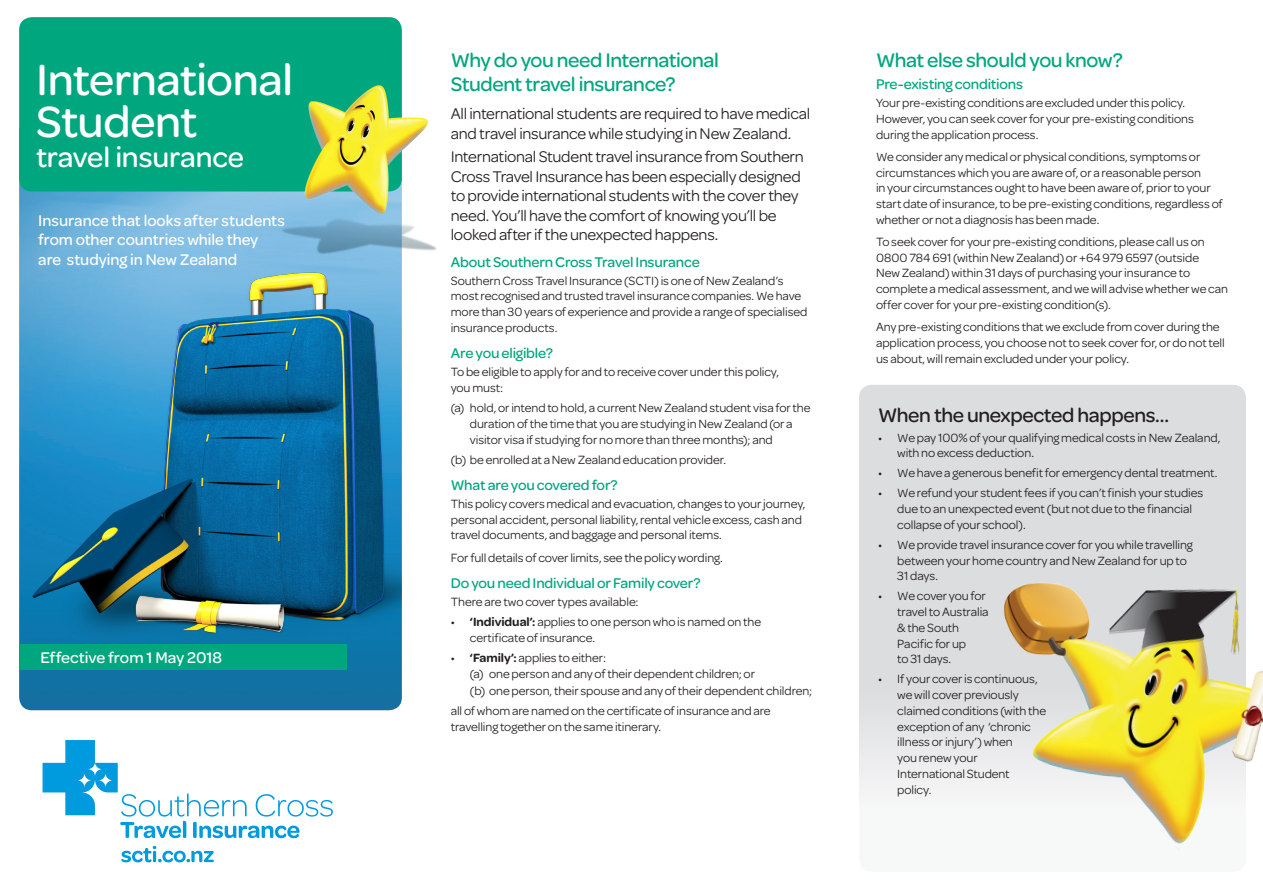
<style>
.page{position:relative;width:1263px;height:893px;background:#fff}
.page>*{position:absolute;margin:0;border:0;box-sizing:border-box;transform-origin:0 0}
._31pt_Main_Head{font:500 46.5px "Omnes";letter-spacing:-.01em;color:#fff}
._20pt_Main_subhead{font:500 30px "Omnes";letter-spacing:-.005em;color:#fff}
._14pt_Large_Green_He{font:500 21px/24px "Omnes";letter-spacing:-.02em;color:#00a77e}
._14pt_Large_Green_He-2{font:500 21px "Omnes";letter-spacing:-.015em;color:#231f20}
._11pt_Intro_text{font:16.5px/19.5px "Omnes";letter-spacing:-.015em;color:#231f20}
._11pt_Cover_Intro{font:500 16.5px/19.5px "Omnes";color:#fff}
._10pt_Small_Green_He{font:500 15px "Omnes";letter-spacing:-.01em;color:#00a77e}
._8_5pt_Body_text{font:12.75px/15.8px "Omnes";letter-spacing:-.005em;color:#231f20}
._8_5pt_Body_text_bul{font:12.75px/15.8px "Omnes";letter-spacing:-.005em;color:#231f20}
._8_5pt_Body_text_dou{font:12.75px "Omnes";letter-spacing:-.005em;color:#231f20}
.s1{font-weight:600}
</style>
<div class="page">
<div style="left:859px;top:385px;width:387px;height:487px;background:linear-gradient(to bottom,#d4d5d8,#f2f2f3);border-radius:13px"></div>
<img style="left:987px;top:570px;width:276px;height:282px">
<svg style="left:43px;top:740px;width:290px;height:98px"></svg>
<svg style="left:121px;top:846px;width:93px;height:16px"></svg>
<img style="left:19px;top:182px;width:383px;height:528px">
<img style="left:19px;top:267px;width:383px;height:373px">
<div style="left:19px;top:17px;width:383px;height:174px;background:#00a77e;border-radius:13px"></div>
<img style="left:281px;top:84px;width:156px;height:173px">
<div style="left:19px;top:644px;width:328px;height:26px;background:#00a77e"></div>
<p class="_31pt_Main_Head" style="left:36px;top:47px;width:258px">International</p>
<p class="_31pt_Main_Head" style="left:36px;top:89px;width:163px">Student</p>
<p class="_20pt_Main_subhead" style="left:36px;top:136px;width:209px">travel insurance</p>
<p class="_11pt_Cover_Intro" style="left:38px;top:210px;width:248px">Insurance that looks after students from other countries while they are studying in New Zealand</p>
<p class="_11pt_Cover_Intro" style="left:40px;top:647px;width:183px">Effective from 1 May 2018</p>
<p class="_14pt_Large_Green_He" style="left:451px;top:47px;width:270px">Why do you need International<br>Student travel insurance?</p>
<p class="_11pt_Intro_text" style="left:451px;top:103px;width:361px">All international students are required to have medical and travel insurance while studying in New Zealand.</p>
<p class="_11pt_Intro_text" style="left:451px;top:146px;width:355px">International Student travel insurance from Southern Cross Travel Insurance has been especially designed to provide international students with the cover they need. You’ll have the comfort of knowing you’ll be looked after if the unexpected happens.</p>
<p class="_10pt_Small_Green_He" style="left:451px;top:251px;width:250px">About Southern Cross Travel Insurance</p>
<p class="_8_5pt_Body_text" style="left:451px;top:272px;width:358px">Southern Cross Travel Insurance (SCTI) is one of New Zealand’s most recognised and trusted travel insurance companies. We have more than 30 years of experience and provide a range of specialised insurance products.</p>
<p class="_10pt_Small_Green_He" style="left:451px;top:343px;width:104px">Are you eligible?</p>
<p class="_8_5pt_Body_text" style="left:451px;top:363px;width:330px">To be eligible to apply for and to receive cover under this policy, you must:</p>
<p class="_8_5pt_Body_text_bul" style="left:470px;top:399px;width:342px;text-indent:-19px">(a) hold, or intend to hold, a current New Zealand student visa for the duration of the time that you are studying in New Zealand (or a visitor visa if studying for no more than three months); and</p>
<p class="_8_5pt_Body_text_bul" style="left:451px;top:451px;width:277px">(b) be enrolled at a New Zealand education provider.</p>
<p class="_10pt_Small_Green_He" style="left:451px;top:475px;width:169px">What are you covered for?</p>
<p class="_8_5pt_Body_text" style="left:451px;top:495px;width:356px">This policy covers medical and evacuation, changes to your journey, personal accident, personal liability, rental vehicle excess, cash and travel documents, and baggage and personal items.</p>
<p class="_8_5pt_Body_text" style="left:451px;top:549px;width:274px">For full details of cover limits, see the policy wording.</p>
<p class="_10pt_Small_Green_He" style="left:451px;top:573px;width:251px">Do you need Individual or Family cover?</p>
<p class="_8_5pt_Body_text" style="left:451px;top:593px;width:189px">There are two cover types available:</p>
<p class="_8_5pt_Body_text_bul" style="left:470px;top:613px;width:293px;text-indent:-19px">• <span class="s1">‘Individual’:</span> applies to one person who is named on the certificate of insurance.</p>
<p class="_8_5pt_Body_text_bul" style="left:451px;top:649px;width:157px">• <span class="s1">‘Family’:</span> applies to either:</p>
<p class="_8_5pt_Body_text_dou" style="left:470px;top:665px;width:287px">(a) one person and any of their dependent children; or</p>
<p class="_8_5pt_Body_text_dou" style="left:470px;top:682px;width:344px">(b) one person, their spouse and any of their dependent children;</p>
<p class="_8_5pt_Body_text" style="left:451px;top:703px;width:321px">all of whom are named on the certificate of insurance and are travelling together on the same itinerary.</p>
<p class="_14pt_Large_Green_He" style="left:876px;top:47px;width:248px">What else should you know?</p>
<p class="_10pt_Small_Green_He" style="left:876px;top:74px;width:149px">Pre-existing conditions</p>
<p class="_8_5pt_Body_text" style="left:876px;top:94px;width:319px">Your pre-existing conditions are excluded under this policy.<br>However, you can seek cover for your pre-existing conditions during the application process.</p>
<p class="_8_5pt_Body_text" style="left:876px;top:148px;width:348px">We consider any medical or physical conditions, symptoms or circumstances which you are aware of, or a reasonable person<br>in your circumstances ought to have been aware of, prior to your start date of insurance, to be pre-existing conditions, regardless of whether or not a diagnosis has been made.</p>
<p class="_8_5pt_Body_text" style="left:876px;top:233px;width:354px">To seek cover for your pre-existing conditions, please call us on 0800 784 691 (within New Zealand) or +64 979 6597 (outside<br>New Zealand) within 31 days of purchasing your insurance to complete a medical assessment, and we will advise whether we can offer cover for your pre-existing condition(s).</p>
<p class="_8_5pt_Body_text" style="left:876px;top:318px;width:350px">Any pre-existing conditions that we exclude from cover during the application process, you choose not to seek cover for, or do not tell us about, will remain excluded under your policy.</p>
<p class="_14pt_Large_Green_He-2" style="left:878px;top:400px;width:293px">When the unexpected happens…</p>
<p class="_8_5pt_Body_text_bul" style="left:897px;top:429px;width:325px;text-indent:-19px">• We pay 100% of your qualifying medical costs in New Zealand, with no excess deduction.</p>
<p class="_8_5pt_Body_text_bul" style="left:878px;top:465px;width:341px">• We have a generous benefit for emergency dental treatment.</p>
<p class="_8_5pt_Body_text_bul" style="left:897px;top:485px;width:308px;text-indent:-19px">• We refund your student fees if you can’t finish your studies due to an unexpected event (but not due to the financial collapse of your school).</p>
<p class="_8_5pt_Body_text_bul" style="left:897px;top:536px;width:297px;text-indent:-19px">• We provide travel insurance cover for you while travelling between your home country and New Zealand for up to<br>31 days.</p>
<p class="_8_5pt_Body_text_bul" style="left:897px;top:588px;width:93px;text-indent:-19px">• We cover you for travel to Australia &amp; the South<br>Pacific for up<br>to 31 days.</p>
<p class="_8_5pt_Body_text_bul" style="left:897px;top:671px;width:150px;text-indent:-19px">• If your cover is continuous, we will cover previously claimed conditions (with the exception of any ‘chronic illness or injury’) when<br>you renew your<br>International Student policy.</p>
</div>
